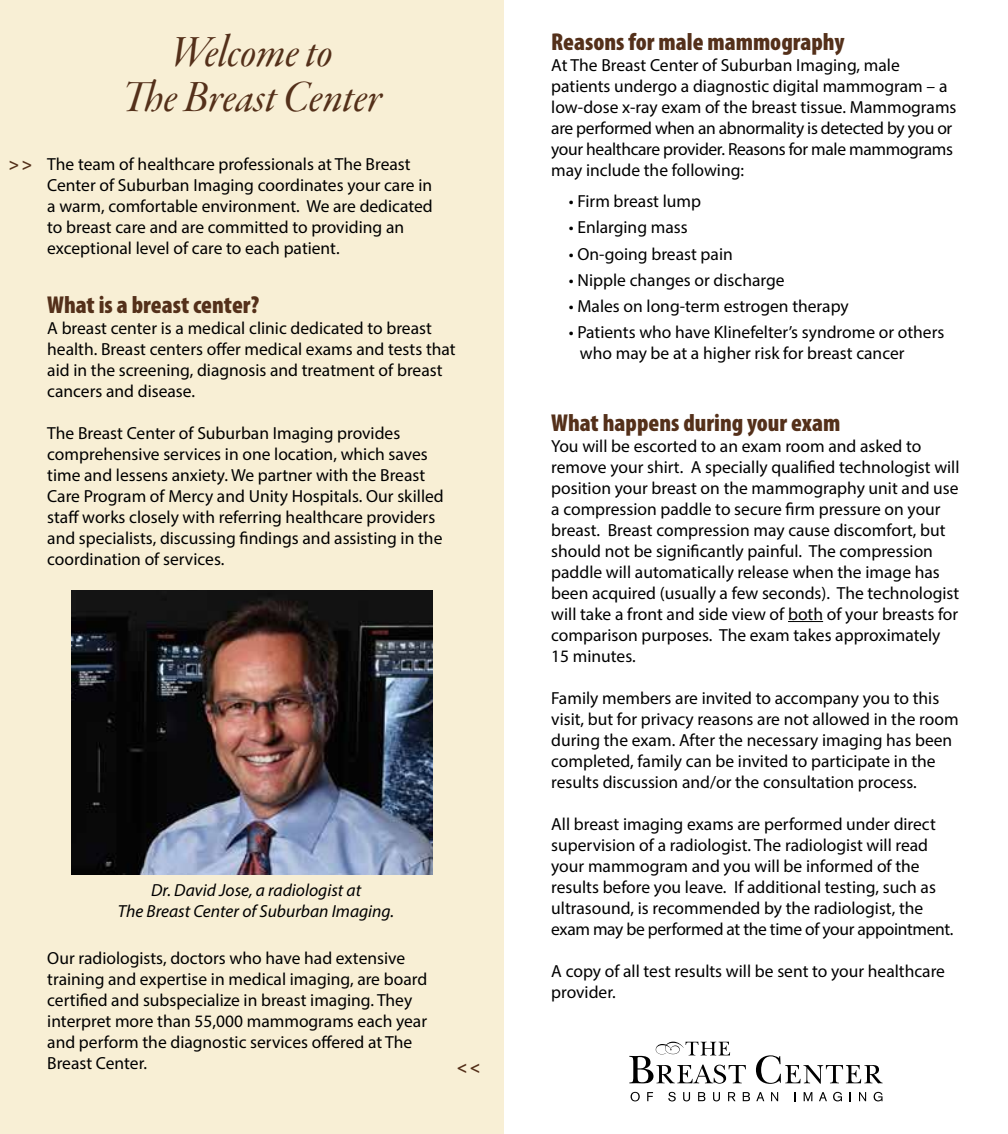
<style>
.page{position:relative;width:1008px;height:1134px;background:#fff}
.page>*{position:absolute;margin:0;border:0;box-sizing:border-box;transform-origin:0 0}
.t1{font:47.25px/45.5px "Garamond Premr Pro Med It Disp";color:#54301a;text-align:center}
.t2{font:900 condensed 24.5px "Myriad Pro";color:#54301a}
.t3{font:17.5px/21px "Myriad Pro";color:#000}
.t4{font:italic 17.5px/21px "Myriad Pro";color:#000;text-align:center}
.t5{font:700 condensed 17.5px "Myriad Pro";color:#54301a}
</style>
<div class="page">
<div style="left:0;top:0;width:504px;height:1134px;background:#f8efd5"></div>
<hr style="left:788px;top:621px;width:35px;height:1px;background:#000">
<svg style="left:631px;top:1092px;width:9px;height:9px"></svg>
<svg style="left:647px;top:1092px;width:6px;height:9px"></svg>
<svg style="left:668px;top:1092px;width:8px;height:9px"></svg>
<svg style="left:683px;top:1092px;width:7px;height:9px"></svg>
<svg style="left:698px;top:1092px;width:7px;height:9px"></svg>
<svg style="left:713px;top:1092px;width:7px;height:9px"></svg>
<svg style="left:728px;top:1092px;width:8px;height:9px"></svg>
<svg style="left:743px;top:1092px;width:7px;height:9px"></svg>
<svg style="left:756px;top:1092px;width:8px;height:9px"></svg>
<svg style="left:771px;top:1092px;width:7px;height:9px"></svg>
<svg style="left:804px;top:1092px;width:8px;height:9px"></svg>
<svg style="left:819px;top:1092px;width:8px;height:9px"></svg>
<svg style="left:833px;top:1092px;width:9px;height:9px"></svg>
<svg style="left:859px;top:1092px;width:7px;height:9px"></svg>
<svg style="left:874px;top:1092px;width:9px;height:9px"></svg>
<svg style="left:756px;top:1055px;width:127px;height:29px"></svg>
<svg style="left:629px;top:1042px;width:117px;height:42px"></svg>
<img style="left:71px;top:590px;width:362px;height:285px">
<h1 class="t1" style="left:122px;top:32px;width:262px">Welcome to<br>The Breast Center</h1>
<p class="t5" style="left:9px;top:154px;width:25px">&gt; &gt;</p>
<p class="t3" style="left:47px;top:154px;width:387px">The team of healthcare professionals at The Breast Center of Suburban Imaging coordinates your care in a warm, comfortable environment. We are dedicated to breast care and are committed to providing an exceptional level of care to each patient.</p>
<h2 class="t2" style="left:47px;top:289px;width:213px">What is a breast center?</h2>
<p class="t3" style="left:47px;top:318px;width:410px">A breast center is a medical clinic dedicated to breast health. Breast centers offer medical exams and tests that aid in the screening, diagnosis and treatment of breast cancers and disease.</p>
<p class="t3" style="left:47px;top:423px;width:398px">The Breast Center of Suburban Imaging provides comprehensive services in one location, which saves time and lessens anxiety. We partner with the Breast Care Program of Mercy and Unity Hospitals. Our skilled staff works closely with referring healthcare providers and specialists, discussing findings and assisting in the coordination of services.</p>
<p class="t4" style="left:118px;top:880px;width:278px">Dr. David Jose, a radiologist at<br>The Breast Center of Suburban Imaging.</p>
<p class="t3" style="left:47px;top:948px;width:381px">Our radiologists, doctors who have had extensive training and expertise in medical imaging, are board certified and subspecialize in breast imaging. They interpret more than 55,000 mammograms each year and perform the diagnostic services offered at The Breast Center.</p>
<p class="t5" style="left:457px;top:1056px;width:25px">&lt; &lt;</p>
<h2 class="t2" style="left:551px;top:26px;width:295px">Reasons for male mammography</h2>
<p class="t3" style="left:551px;top:54px;width:407px">At The Breast Center of Suburban Imaging, male patients undergo a diagnostic digital mammogram – a low-dose x-ray exam of the breast tissue. Mammograms are performed when an abnormality is detected by you or your healthcare provider. Reasons for male mammograms may include the following:</p>
<p class="t3" style="left:569px;top:191px;width:134px">• Firm breast lump</p>
<p class="t3" style="left:569px;top:217px;width:120px">• Enlarging mass</p>
<p class="t3" style="left:569px;top:243px;width:166px">• On-going breast pain</p>
<p class="t3" style="left:569px;top:269px;width:217px">• Nipple changes or discharge</p>
<p class="t3" style="left:569px;top:296px;width:282px">• Males on long-term estrogen therapy</p>
<p class="t3" style="left:580px;top:322px;width:366px;text-indent:-11px">• Patients who have Klinefelter’s syndrome or others who may be at a higher risk for breast cancer</p>
<h2 class="t2" style="left:551px;top:407px;width:291px">What happens during your exam</h2>
<p class="t3" style="left:551px;top:435px;width:410px">You will be escorted to an exam room and asked to remove your shirt. A specially qualified technologist will position your breast on the mammography unit and use a compression paddle to secure firm pressure on your breast. Breast compression may cause discomfort, but should not be significantly painful. The compression paddle will automatically release when the image has been acquired (usually a few seconds). The technologist will take a front and side view of both of your breasts for comparison purposes. The exam takes approximately 15 minutes.</p>
<p class="t3" style="left:551px;top:687px;width:409px">Family members are invited to accompany you to this visit, but for privacy reasons are not allowed in the room during the exam. After the necessary imaging has been completed, family can be invited to participate in the results discussion and/or the consultation process.</p>
<p class="t3" style="left:551px;top:813px;width:404px">All breast imaging exams are performed under direct supervision of a radiologist. The radiologist will read your mammogram and you will be informed of the results before you leave. If additional testing, such as ultrasound, is recommended by the radiologist, the exam may be performed at the time of your appointment.</p>
<p class="t3" style="left:551px;top:960px;width:395px">A copy of all test results will be sent to your healthcare provider.</p>
</div>
